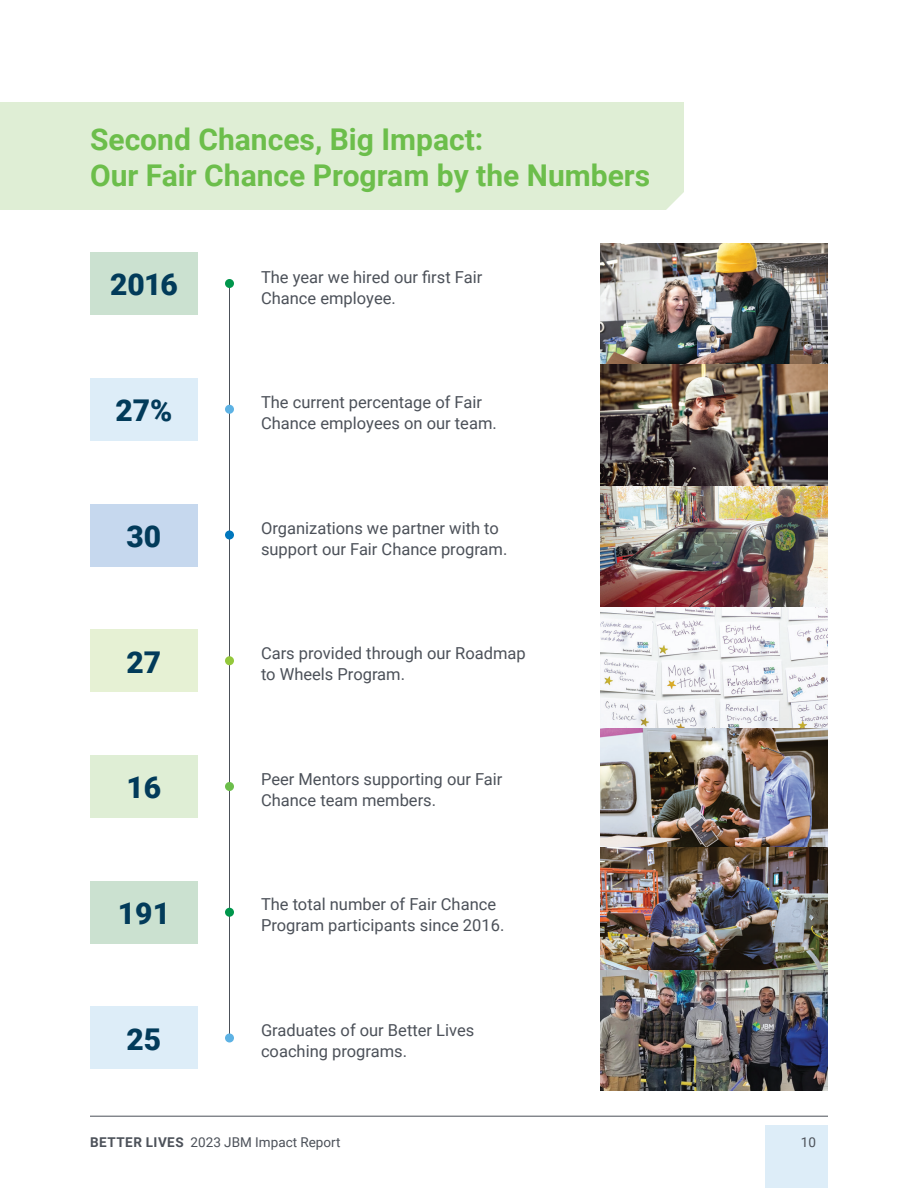
<style>
.page{position:relative;width:918px;height:1188px;background:#fff}
.page>*{position:absolute;margin:0;border:0;box-sizing:border-box;transform-origin:0 0}
.t1{font:700 30px/36px "Roboto";color:#6cbe4b}
.t2{font:900 30px "Roboto";color:#023b5a}
.t3{font:16.5px/21px "Roboto";color:#4c5159}
.t4{font:13.5px "Roboto";color:#4c5159}
.s1{font-weight:700}
</style>
<div class="page">
<hr style="left:90px;top:1116px;width:738px;height:1px;background:#4c5159">
<div style="left:765px;top:1125px;width:63px;height:63px;background:#ddedf8"></div>
<div style="left:0;top:102px;width:684px;height:108px;background:#dfeed5"></div>
<hr style="left:229px;top:284px;width:1px;height:754px;background:#4c5159">
<div style="left:90px;top:252px;width:108px;height:63px;background:#cbe1d0"></div>
<div style="left:225px;top:279px;width:9px;height:9px;background:#00964c;border-radius:50%"></div>
<div style="left:90px;top:378px;width:108px;height:63px;background:#ddedf8"></div>
<div style="left:90px;top:504px;width:108px;height:63px;background:#c6d8ee"></div>
<div style="left:90px;top:629px;width:108px;height:63px;background:#e6f1d4"></div>
<div style="left:90px;top:755px;width:108px;height:63px;background:#dfeed5"></div>
<div style="left:90px;top:881px;width:108px;height:63px;background:#cbe1d0"></div>
<div style="left:90px;top:1006px;width:108px;height:64px;background:#ddedf8"></div>
<div style="left:225px;top:405px;width:9px;height:9px;background:#5db2e4;border-radius:50%"></div>
<div style="left:225px;top:1034px;width:9px;height:8px;background:#5db2e4;border-radius:50%"></div>
<div style="left:225px;top:530px;width:9px;height:9px;background:#0077bd;border-radius:50%"></div>
<div style="left:225px;top:656px;width:9px;height:9px;background:#94c83c;border-radius:50%"></div>
<div style="left:225px;top:782px;width:9px;height:9px;background:#6cbe4b;border-radius:50%"></div>
<div style="left:225px;top:908px;width:9px;height:9px;background:#00964c;border-radius:50%"></div>
<img style="left:600px;top:243px;width:228px;height:847px">
<h1 class="t1" style="left:90px;top:120px;width:562px">Second Chances, Big Impact:<br>Our Fair Chance Program by the Numbers</h1>
<h1 class="t2" style="left:110px;top:264px;width:69px">2016</h1>
<p class="t3" style="left:261px;top:266px;width:223px">The year we hired our first Fair<br>Chance employee.</p>
<h1 class="t2" style="left:115px;top:390px;width:58px">27%</h1>
<p class="t3" style="left:261px;top:391px;width:237px">The current percentage of Fair<br>Chance employees on our team.</p>
<h1 class="t2" style="left:127px;top:515px;width:36px">30</h1>
<p class="t3" style="left:261px;top:517px;width:248px">Organizations we partner with to support our Fair Chance program.</p>
<h1 class="t2" style="left:127px;top:641px;width:36px">27</h1>
<p class="t3" style="left:261px;top:642px;width:266px">Cars provided through our Roadmap to Wheels Program.</p>
<h1 class="t2" style="left:127px;top:767px;width:36px">16</h1>
<p class="t3" style="left:261px;top:768px;width:243px">Peer Mentors supporting our Fair<br>Chance team members.</p>
<h1 class="t2" style="left:118px;top:893px;width:54px">191</h1>
<p class="t3" style="left:261px;top:893px;width:245px">The total number of Fair Chance<br>Program participants since 2016.</p>
<h1 class="t2" style="left:127px;top:1018px;width:36px">25</h1>
<p class="t3" style="left:261px;top:1019px;width:215px">Graduates of our Better Lives coaching programs.</p>
<p class="t4" style="left:90px;top:1132px;width:252px"><span class="s1">BETTER LIVES</span> 2023 JBM Impact Report</p>
<p class="t4" style="left:801px;top:1132px;width:17px">10</p>
</div>
